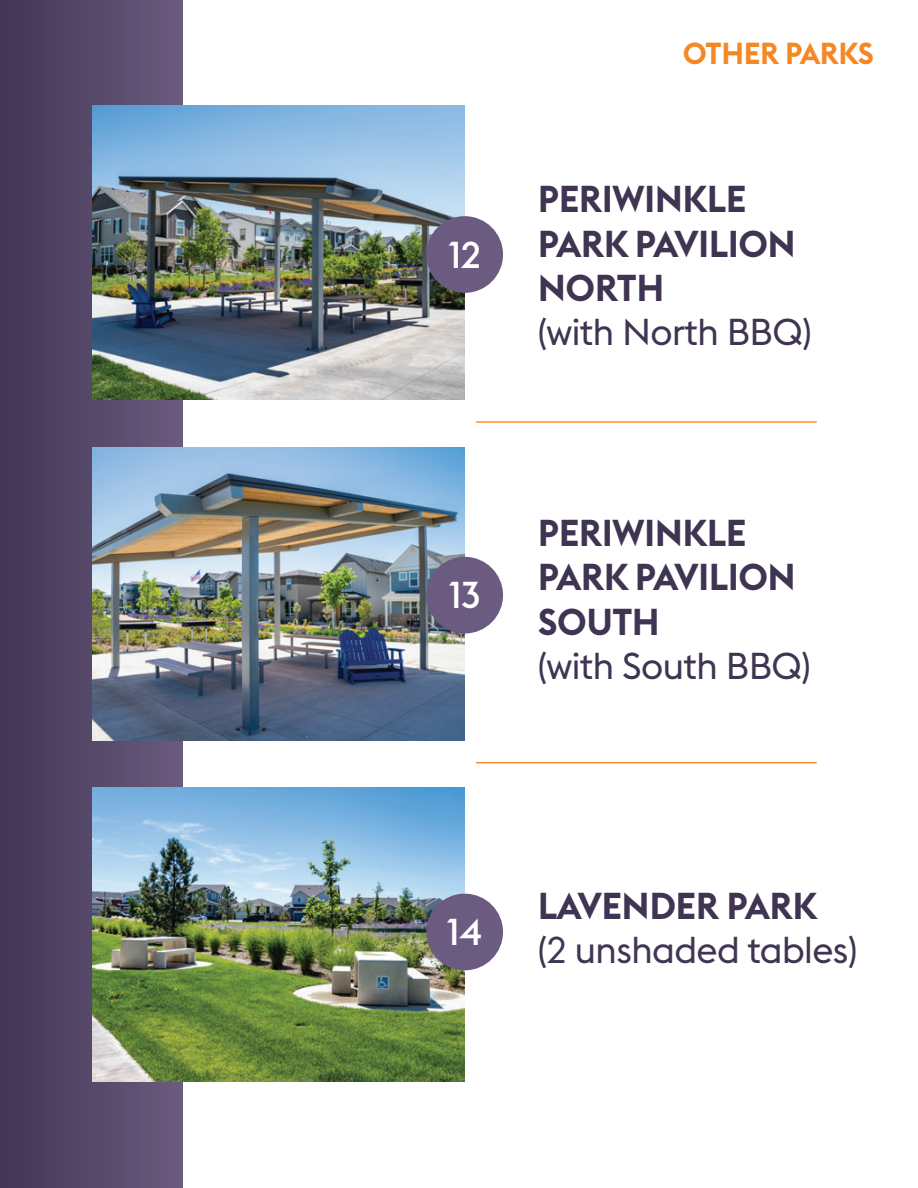
<style>
.page{position:relative;width:918px;height:1188px;background:#fff}
.page>*{position:absolute;margin:0;border:0;box-sizing:border-box;transform-origin:0 0}
.t1{font:600 36.9px/44.2px "Euclid Flex";letter-spacing:-.015em;color:#3f3451}
.t2{font:36.9px "Euclid Flex";letter-spacing:-.015em;color:#3f3451}
.t3{font:500 36.9px "Euclid Flex";color:#fff}
.t4{font:600 30px "Euclid Flex";letter-spacing:-.015em;color:#f58725}
.s1{font-weight:400}
.s2{font-weight:400;color:#413653}
</style>
<div class="page">
<div style="left:0;top:0;width:183px;height:1188px;background:linear-gradient(to right,#423654,#6a5b7f)"></div>
<img style="left:92px;top:787px;width:372px;height:294px">
<div style="left:426px;top:894px;width:77px;height:76px;background:#6b5b80;border-radius:50%"></div>
<hr style="left:476px;top:421px;width:341px;height:2px;background:#f58725">
<hr style="left:476px;top:762px;width:341px;height:1px;background:#f58725">
<img style="left:93px;top:106px;width:372px;height:293px">
<div style="left:426px;top:216px;width:77px;height:77px;background:#6b5b80;border-radius:50%"></div>
<img style="left:92px;top:447px;width:372px;height:294px">
<div style="left:426px;top:557px;width:77px;height:77px;background:#6b5b80;border-radius:50%"></div>
<p class="t3" style="left:449px;top:233px;width:34px">12</p>
<p class="t4" style="left:683px;top:36px;width:193px">OTHER PARKS</p>
<p class="t1" style="left:538px;top:178px;width:260px">PERIWINKLE<br>PARK PAVILION<br>NORTH</p>
<p class="t2" style="left:538px;top:311px;width:275px">(with North BBQ)</p>
<p class="t3" style="left:449px;top:574px;width:33px">13</p>
<p class="t1" style="left:538px;top:511px;width:260px">PERIWINKLE<br>PARK PAVILION<br>SOUTH</p>
<p class="t2" style="left:538px;top:645px;width:274px">(with South BBQ)</p>
<p class="t3" style="left:447px;top:911px;width:37px">14</p>
<p class="t1" style="left:538px;top:884px;width:321px">LAVENDER PARK<br><span class="s1">(</span><span class="s2">2 unshaded</span> <span class="s1">tables)</span></p>
</div>
